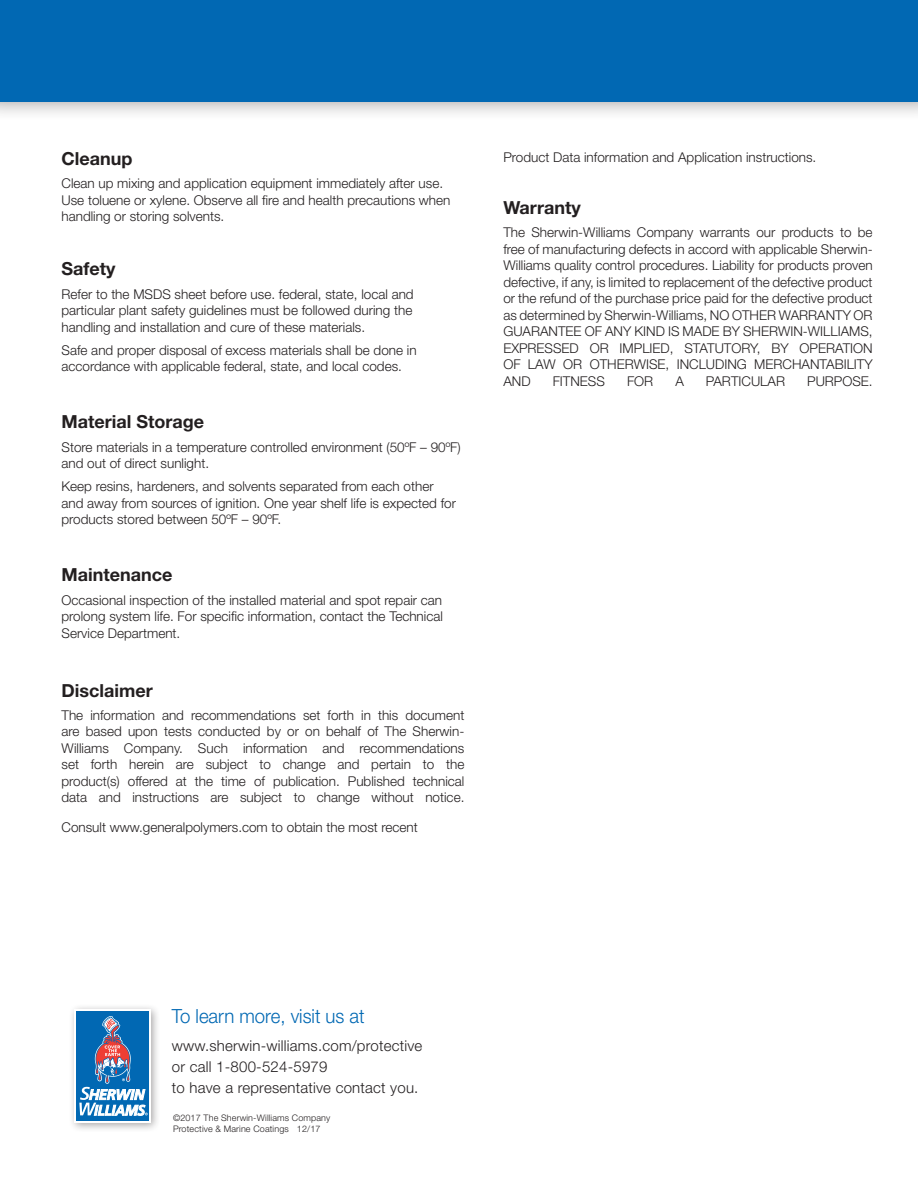
<style>
.page{position:relative;width:918px;height:1188px;background:#fff}
.page>*{position:absolute;margin:0;border:0;box-sizing:border-box;transform-origin:0 0}
.blue_heading{font:300 19.5px "Helvetica Neue LT Std";color:#0168b3;scale:.95 1}
.body_copy_small{font:700 18px "Helvetica Neue LT Std";color:#231f20}
.t1{font:300 15px/21px "Helvetica Neue LT Std";letter-spacing:.015em;color:#231f20}
.t2{font:300 13.5px/16.5px "Helvetica Neue LT Std";color:#231f20}
.t3{font:300 9px "Helvetica Neue LT Std";letter-spacing:.015em;color:#231f20}
</style>
<div class="page">
<div style="left:0;top:0;width:918px;height:122px;background:#231f20;opacity:.49"></div>
<div style="left:0;top:0;width:918px;height:102px;background:#0168b3"></div>
<div style="left:68px;top:1003px;width:93px;height:130px;background:#231f20;opacity:.4"></div>
<div style="left:74px;top:1009px;width:77px;height:114px;background:#fff"></div>
<div style="left:76px;top:1011px;width:73px;height:110px;background:#0168b3"></div>
<svg style="left:79px;top:1016px;width:69px;height:100px"></svg>
<p class="body_copy_small" style="left:62px;top:148px;width:72px">Cleanup</p>
<p class="t2" style="left:62px;top:175px;width:390px">Clean up mixing and application equipment immediately after use.<br>Use toluene or xylene. Observe all fire and health precautions when handling or storing solvents.</p>
<p class="body_copy_small" style="left:62px;top:258px;width:56px">Safety</p>
<p class="t2" style="left:62px;top:285px;width:354px;text-align:justify">Refer to the MSDS sheet before use. federal, state, local and particular plant safety guidelines must be followed during the handling and installation and cure of these materials.</p>
<p class="t2" style="left:62px;top:342px;width:357px">Safe and proper disposal of excess materials shall be done in accordance with applicable federal, state, and local codes.</p>
<p class="body_copy_small" style="left:62px;top:411px;width:144px">Material Storage</p>
<p class="t2" style="left:62px;top:438px;width:401px">Store materials in a temperature controlled environment (50ºF – 90ºF) and out of direct sunlight.</p>
<p class="t2" style="left:62px;top:478px;width:396px">Keep resins, hardeners, and solvents separated from each other and away from sources of ignition. One year shelf life is expected for products stored between 50ºF – 90ºF.</p>
<p class="body_copy_small" style="left:62px;top:564px;width:112px">Maintenance</p>
<p class="t2" style="left:62px;top:591px;width:383px;text-align:justify">Occasional inspection of the installed material and spot repair can prolong system life. For specific information, contact the Technical Service Department.</p>
<p class="body_copy_small" style="left:62px;top:679px;width:93px">Disclaimer</p>
<p class="t2" style="left:62px;top:707px;width:404px;text-align:justify">The information and recommendations set forth in this document are based upon tests conducted by or on behalf of The Sherwin-Williams Company. Such information and recommendations set forth herein are subject to change and pertain to the product(s) offered at the time of publication. Published technical data and instructions are subject to change without notice.</p>
<p class="t2" style="left:62px;top:819px;width:358px">Consult www.generalpolymers.com to obtain the most recent</p>
<p class="t2" style="left:503px;top:149px;width:315px">Product Data information and Application instructions.</p>
<p class="body_copy_small" style="left:503px;top:197px;width:79px">Warranty</p>
<p class="t2" style="left:503px;top:224px;width:371px;text-align:justify">The Sherwin-Williams Company warrants our products to be free of manufacturing defects in accord with applicable Sherwin-Williams quality control procedures. Liability for products proven defective, if any, is limited to replacement of the defective product or the refund of the purchase price paid for the defective product as determined by Sherwin-Williams, NO OTHER WARRANTY OR GUARANTEE OF ANY KIND IS MADE BY SHERWIN-WILLIAMS, EXPRESSED OR IMPLIED, STATUTORY, BY OPERATION OF LAW OR OTHERWISE, INCLUDING MERCHANTABILITY AND</p>
<p class="t2" style="left:553px;top:372px;width:54px">FITNESS</p>
<p class="t2" style="left:627px;top:372px;width:28px">FOR</p>
<p class="t2" style="left:675px;top:372px;width:10px">A</p>
<p class="t2" style="left:706px;top:372px;width:81px">PARTICULAR</p>
<p class="t2" style="left:807px;top:372px;width:67px">PURPOSE.</p>
<p class="blue_heading" style="left:172px;top:1005px;width:204px">To learn more, visit us at</p>
<p class="t1" style="left:172px;top:1035px;width:252px">www.sherwin-williams.com/protective or call 1-800-524-5979<br>to have a representative contact you.</p>
<p class="t3" style="left:173px;top:1113px;width:159px">©2017 The Sherwin-Williams Company</p>
<p class="t3" style="left:173px;top:1123px;width:149px">Protective &amp; Marine Coatings 12/17</p>
</div>
